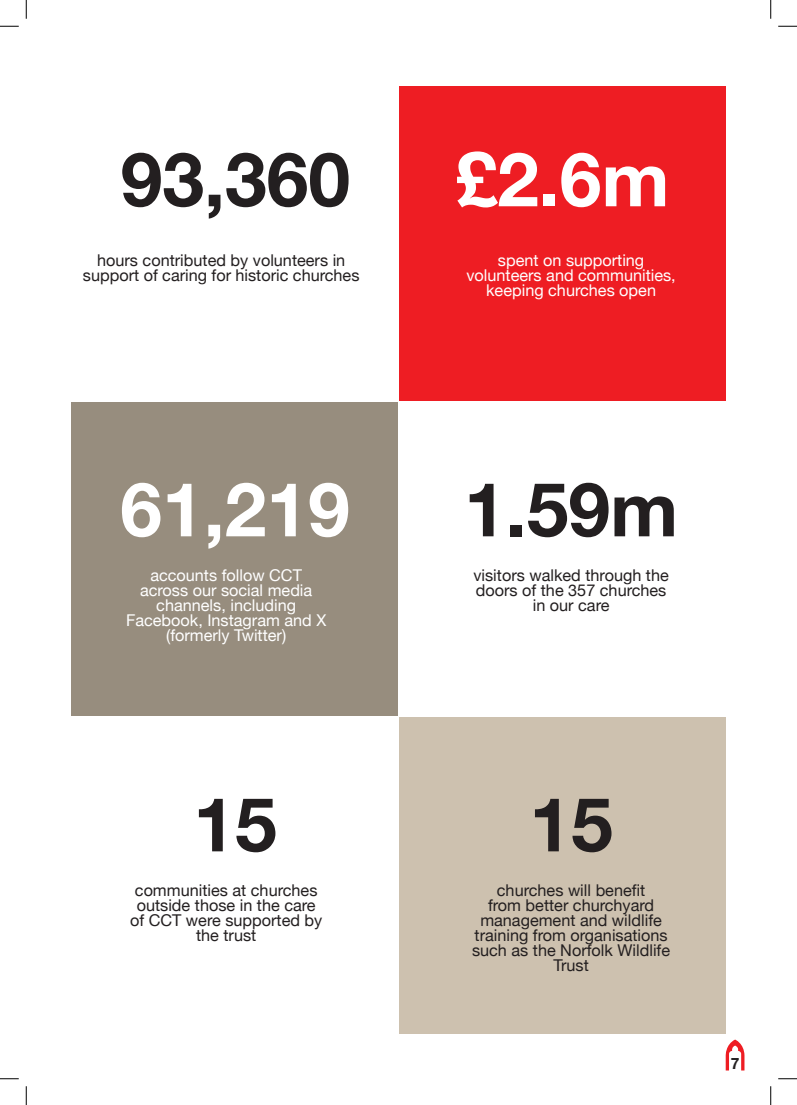
<style>
.page{position:relative;width:797px;height:1105px;background:#fff}
.page>*{position:absolute;margin:0;border:0;box-sizing:border-box;transform-origin:0 0}
.t1{font:700 75px "Helvetica Neue";color:#231f20}
.t2{font:700 75px "Helvetica Neue";color:#fff}
.t3{font:16.25px/15px "Helvetica Neue";color:#231f20;text-align:center}
.t4{font:16.25px/15px "Helvetica Neue";color:#fff;text-align:center}
.t5{font:700 15.62px "Helvetica Neue";color:#231f20}
</style>
<div class="page">
<svg style="left:725px;top:1039px;width:19px;height:31px"></svg>
<div style="left:398px;top:716px;width:327px;height:318px;background:#cdc1af"></div>
<div style="left:398px;top:86px;width:327px;height:315px;background:#ee1d23"></div>
<div style="left:71px;top:401px;width:327px;height:315px;background:#978d7e"></div>
<svg style="left:0;top:25px;width:19px;height:2px"></svg>
<svg style="left:778px;top:25px;width:19px;height:2px"></svg>
<svg style="left:0;top:1078px;width:19px;height:1px"></svg>
<svg style="left:778px;top:1078px;width:19px;height:1px"></svg>
<svg style="left:25px;top:0;width:2px;height:19px"></svg>
<svg style="left:25px;top:1086px;width:2px;height:19px"></svg>
<svg style="left:770px;top:0;width:1px;height:19px"></svg>
<svg style="left:770px;top:1086px;width:1px;height:19px"></svg>
<p class="t1" style="left:121px;top:121px;width:231px">93,360</p>
<p class="t3" style="left:83px;top:254px;width:278px">hours contributed by volunteers in support of caring for historic churches</p>
<p class="t2" style="left:120px;top:451px;width:231px">61,219</p>
<p class="t4" style="left:126px;top:569px;width:202px">accounts follow CCT across our social media channels, including<br>Facebook, Instagram and X (formerly Twitter)</p>
<p class="t1" style="left:193px;top:766px;width:85px">15</p>
<p class="t3" style="left:130px;top:884px;width:194px">communities at churches outside those in the care of CCT were supported by the trust</p>
<p class="t2" style="left:455px;top:121px;width:215px">£2.6m</p>
<p class="t4" style="left:466px;top:254px;width:211px">spent on supporting volunteers and communities, keeping churches open</p>
<p class="t1" style="left:464px;top:451px;width:215px">1.59m</p>
<p class="t3" style="left:473px;top:569px;width:197px">visitors walked through the doors of the 357 churches in our care</p>
<p class="t1" style="left:529px;top:766px;width:85px">15</p>
<p class="t3" style="left:472px;top:884px;width:200px">churches will benefit<br>from better churchyard management and wildlife training from organisations such as the Norfolk Wildlife<br>Trust</p>
<p class="t5" style="left:731px;top:1051px;width:10px">7</p>
</div>
